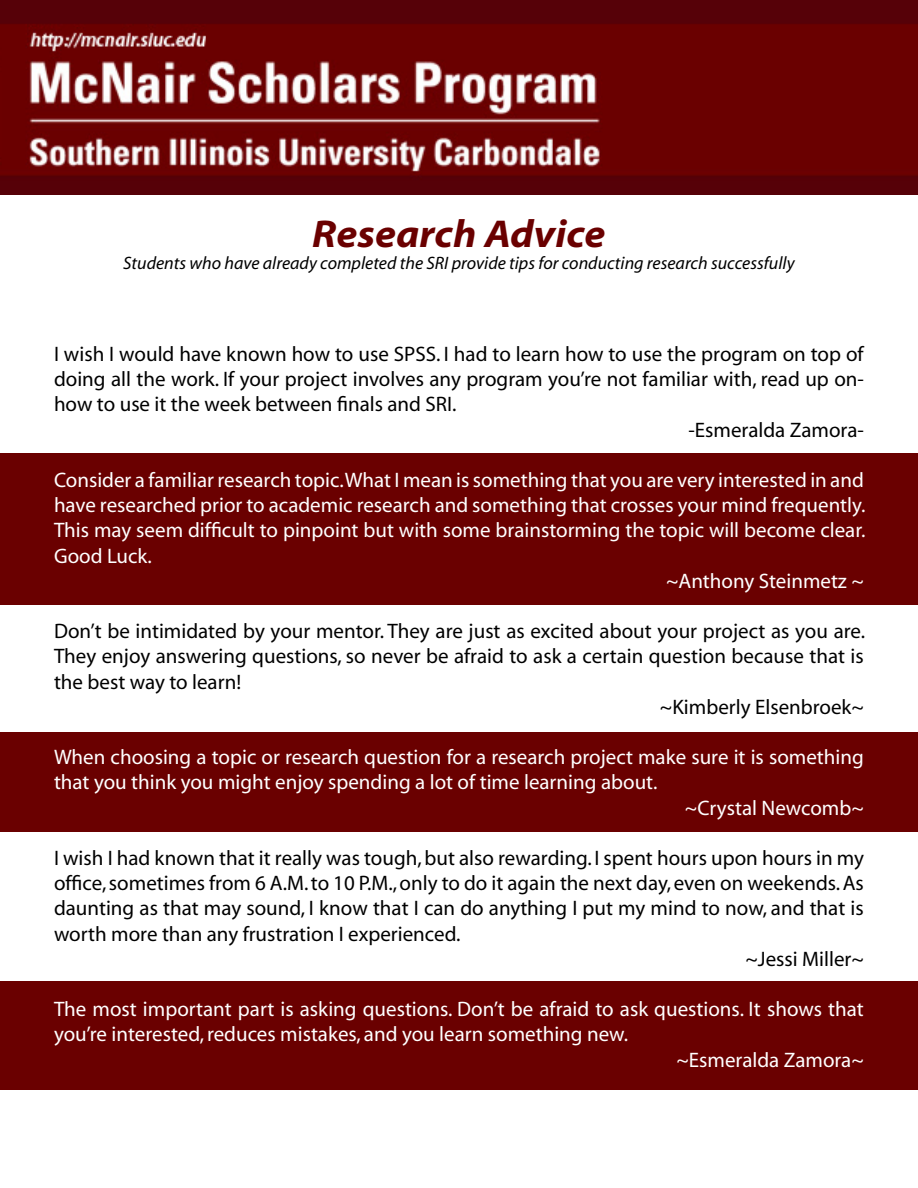
<style>
.page{position:relative;width:918px;height:1188px;background:#fff}
.page>*{position:absolute;margin:0;border:0;box-sizing:border-box;transform-origin:0 0}
.t1{font:39px "Myriad MM It 700 700";color:#6a0000}
.t2{font:21px "Myriad MM 400 600";color:#000}
.t3{font:21px "Myriad MM 400 600";color:#fff}
.t4{font:18px "Myriad MM It 400 600";color:#000}
</style>
<div class="page">
<div style="left:0;top:453px;width:918px;height:152px;background:#6a0000"></div>
<div style="left:0;top:732px;width:918px;height:99px;background:#6a0000"></div>
<div style="left:0;top:982px;width:918px;height:108px;background:#6a0000"></div>
<img style="left:752px;top:0;width:166px;height:195px">
<img style="left:0;top:0;width:752px;height:195px">
<h1 class="t1" style="left:312px;top:216px;width:295px">Research Advice</h1>
<p class="t4" style="left:123px;top:254px;width:673px">Students who have already completed the SRI provide tips for conducting research successfully</p>
<p class="t2" style="left:54px;top:344px;width:811px">I wish I would have known how to use SPSS. I had to learn how to use the program on top of</p>
<p class="t2" style="left:54px;top:369px;width:812px">doing all the work. If your project involves any program you’re not familiar with, read up on-</p>
<p class="t2" style="left:54px;top:394px;width:404px">how to use it the week between finals and SRI.</p>
<p class="t2" style="left:688px;top:419px;width:177px">-Esmeralda Zamora-</p>
<p class="t3" style="left:54px;top:470px;width:811px">Consider a familiar research topic.What I mean is something that you are very interested in and</p>
<p class="t3" style="left:54px;top:495px;width:813px">have researched prior to academic research and something that crosses your mind frequently.</p>
<p class="t3" style="left:54px;top:520px;width:813px">This may seem difficult to pinpoint but with some brainstorming the topic will become clear.</p>
<p class="t3" style="left:54px;top:545px;width:99px">Good Luck.</p>
<p class="t3" style="left:666px;top:571px;width:199px">~Anthony Steinmetz ~</p>
<p class="t2" style="left:54px;top:621px;width:813px">Don’t be intimidated by your mentor. They are just as excited about your project as you are.</p>
<p class="t2" style="left:54px;top:646px;width:811px">They enjoy answering questions, so never be afraid to ask a certain question because that is</p>
<p class="t2" style="left:54px;top:671px;width:189px">the best way to learn!</p>
<p class="t2" style="left:660px;top:697px;width:206px">~Kimberly Elsenbroek~</p>
<p class="t3" style="left:54px;top:747px;width:811px">When choosing a topic or research question for a research project make sure it is something</p>
<p class="t3" style="left:54px;top:772px;width:605px">that you think you might enjoy spending a lot of time learning about.</p>
<p class="t3" style="left:685px;top:797px;width:180px">~Crystal Newcomb~</p>
<p class="t2" style="left:54px;top:848px;width:812px">I wish I had known that it really was tough, but also rewarding. I spent hours upon hours in my</p>
<p class="t2" style="left:54px;top:873px;width:811px">office, sometimes from 6 A.M. to 10 P.M., only to do it again the next day, even on weekends. As</p>
<p class="t2" style="left:54px;top:898px;width:811px">daunting as that may sound, I know that I can do anything I put my mind to now, and that is</p>
<p class="t2" style="left:54px;top:923px;width:408px">worth more than any frustration I experienced.</p>
<p class="t2" style="left:745px;top:949px;width:120px">~Jessi Miller~</p>
<p class="t3" style="left:54px;top:999px;width:811px">The most important part is asking questions. Don’t be afraid to ask questions. It shows that</p>
<p class="t3" style="left:54px;top:1024px;width:576px">you’re interested, reduces mistakes, and you learn something new.</p>
<p class="t3" style="left:676px;top:1049px;width:189px">~Esmeralda Zamora~</p>
</div>
